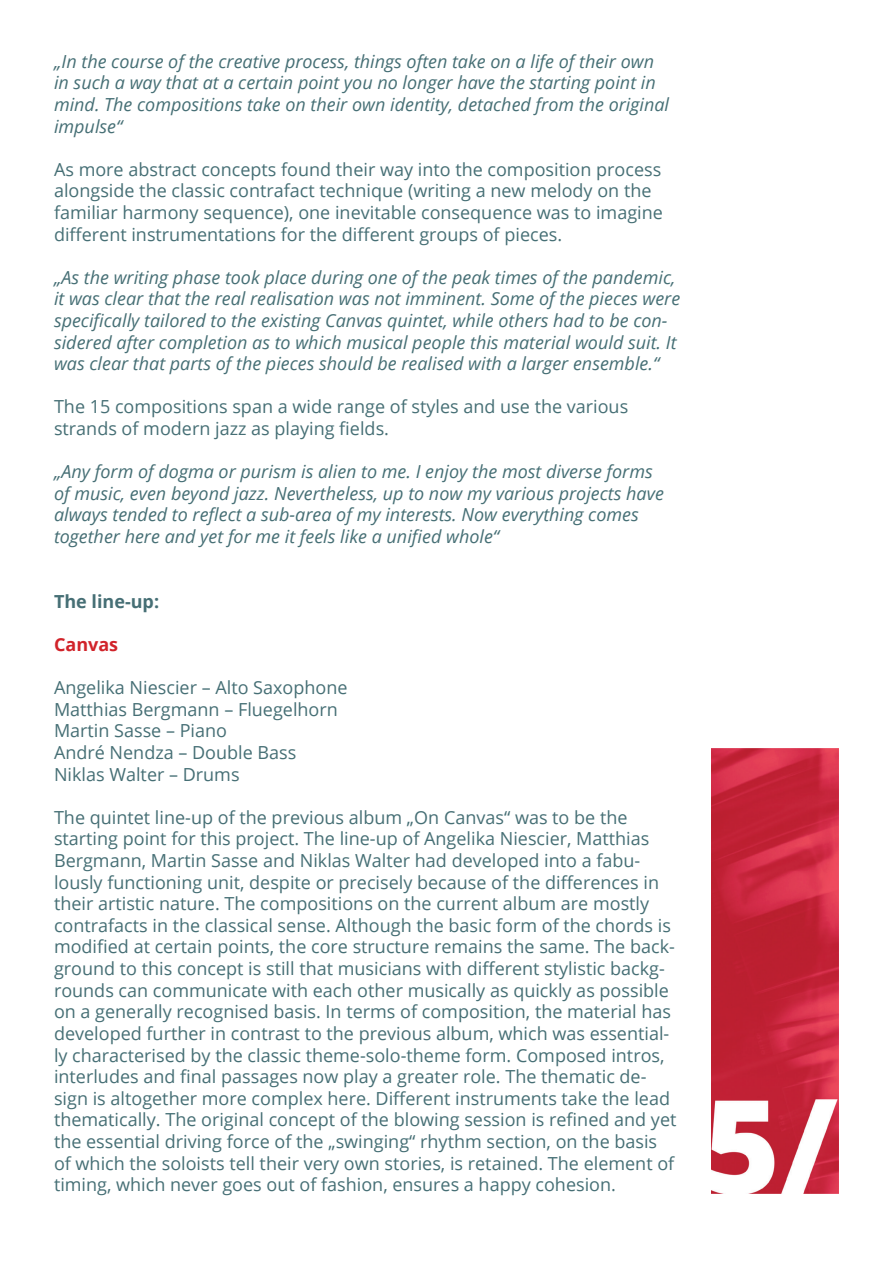
<style>
.page{position:relative;width:893px;height:1263px;background:#fff}
.page>*{position:absolute;margin:0;border:0;box-sizing:border-box;transform-origin:0 0}
.t1{font:18px/21.6px "Open Sans";color:#466f75}
.t2{font:italic 18px/21.6px "Open Sans";color:#466f75}
.t3{font:700 18px "Open Sans";color:#466f75}
.t4{font:700 18px "Open Sans";color:#d1232a}
</style>
<div class="page">
<img style="left:711px;top:748px;width:128px;height:445px">
<p class="t2" style="left:54px;top:50px;width:617px">„In the course of the creative process, things often take on a life of their own in such a way that at a certain point you no longer have the starting point in mind. The compositions take on their own identity, detached from the original impulse“</p>
<p class="t1" style="left:54px;top:158px;width:610px">As more abstract concepts found their way into the composition process alongside the classic contrafact technique (writing a new melody on the familiar harmony sequence), one inevitable consequence was to imagine different instrumentations for the different groups of pieces.</p>
<p class="t2" style="left:54px;top:266px;width:628px">„As the writing phase took place during one of the peak times of the pandemic, it was clear that the real realisation was not imminent. Some of the pieces were specifically tailored to the existing Canvas quintet, while others had to be con&shy;sidered after completion as to which musical people this material would suit. It was clear that parts of the pieces should be realised with a larger ensemble.“</p>
<p class="t1" style="left:54px;top:396px;width:576px">The 15 compositions span a wide range of styles and use the various strands of modern jazz as playing fields.</p>
<p class="t2" style="left:54px;top:460px;width:611px">„Any form of dogma or purism is alien to me. I enjoy the most diverse forms of music, even beyond jazz. Nevertheless, up to now my various projects have always tended to reflect a sub-area of my interests. Now everything comes together here and yet for me it feels like a unified whole“</p>
<p class="t3" style="left:54px;top:589px;width:107px">The line-up:</p>
<p class="t4" style="left:54px;top:632px;width:66px">Canvas</p>
<p class="t1" style="left:54px;top:676px;width:295px">Angelika Niescier – Alto Saxophone<br>Matthias Bergmann – Fluegelhorn<br>Martin Sasse – Piano<br>André Nendza – Double Bass<br>Niklas Walter – Drums</p>
<p class="t1" style="left:54px;top:806px;width:624px">The quintet line-up of the previous album „On Canvas“ was to be the starting point for this project. The line-up of Angelika Niescier, Matthias Bergmann, Martin Sasse and Niklas Walter had developed into a fabu&shy;lously functioning unit, despite or precisely because of the differences in their artistic nature. The compositions on the current album are mostly contrafacts in the classical sense. Although the basic form of the chords is modified at certain points, the core structure remains the same. The back&shy;ground to this concept is still that musicians with different stylistic backg&shy;rounds can communicate with each other musically as quickly as possible on a generally recognised basis. In terms of composition, the material has developed further in contrast to the previous album, which was essential&shy;ly characterised by the classic theme-solo-theme form. Composed intros, interludes and final passages now play a greater role. The thematic de&shy;sign is altogether more complex here. Different instruments take the lead thematically. The original concept of the blowing session is refined and yet the essential driving force of the „swinging“ rhythm section, on the basis of which the soloists tell their very own stories, is retained. The element of timing, which never goes out of fashion, ensures a happy cohesion.</p>
</div>
